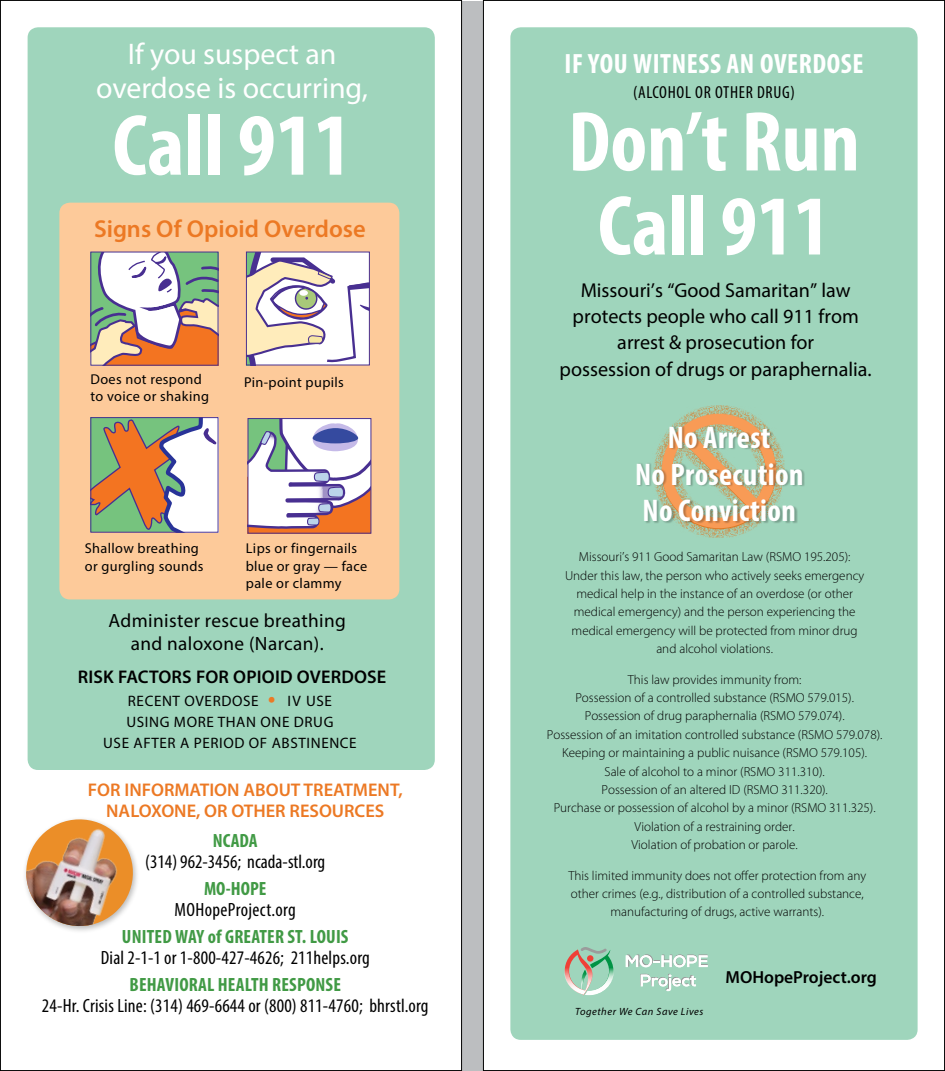
<style>
.page{position:relative;width:945px;height:1071px;background:#fff}
.page>*{position:absolute;margin:0;border:0;box-sizing:border-box;transform-origin:0 0}
.t1{font:700 condensed 87.5px "Myriad Pro";color:#fff}
.t2{font:700 condensed 85.75px/84px "Myriad Pro";color:#fff;text-align:center}
.t3{font:700 condensed 31.5px/36.6px "Myriad Pro";letter-spacing:.01em;color:#fff;text-align:center}
.t4{font:29.93px/33.2px "Myriad Pro";color:#fff;text-align:center}
.t5{font:700 condensed 28px "Myriad Pro";letter-spacing:.02em;color:#fff}
.t6{font:600 24.5px "Myriad Pro";color:#ec7924}
.t7{font:20.12px/26.2px "Myriad Pro";color:#000;text-align:center}
.t8{font:condensed 19.25px "Myriad Pro";letter-spacing:.01em;color:#000}
.t9{font:700 condensed 19.25px "Myriad Pro";letter-spacing:.01em;color:#419a45}
.t10{font:19.25px/22.8px "Myriad Pro";letter-spacing:.02em;color:#000;text-align:center}
.t11{font:600 18.38px/21px "Myriad Pro";color:#ec7924;text-align:center}
.t12{font:600 18.38px "Myriad Pro";letter-spacing:.01em;color:#000}
.t13{font:condensed 17.5px "Myriad Pro";letter-spacing:.04em;color:#000}
.t14{font:600 17.5px "Myriad Pro";color:#000}
.t15{font:15.05px/20.7px "Myriad Pro";letter-spacing:.04em;color:#000;text-align:center}
.t16{font:14.35px/17.2px "Myriad Pro";letter-spacing:.025em;color:#000}
.t17{font:300 13.12px/18.4px "Myriad Pro";color:#000;text-align:center}
.t18{font:italic 10.5px "Myriad Pro";letter-spacing:.05em;color:#000}
.s1{font-size:89.25px}
.s2{font-family:"Chaparral Pro";font-weight:700;font-size:20.12px;color:#ec7924}
</style>
<div class="page">
<div style="left:456px;top:1px;width:32px;height:1069px;background:#bcbec0"></div>
<div style="left:0;top:0;width:462px;height:1071px;background:#fff"></div>
<div style="left:483px;top:0;width:462px;height:1071px;background:#fff"></div>
<div style="left:28px;top:27px;width:407px;height:743px;background:#9fd5bc;border-radius:10px"></div>
<div style="left:59px;top:203px;width:340px;height:396px;background:#fdca9a;border-radius:10px"></div>
<svg style="left:92px;top:254px;width:124px;height:110px"></svg>
<div style="left:90px;top:252px;width:128px;height:114px;border:1px solid #493190"></div>
<svg style="left:92px;top:419px;width:124px;height:112px"></svg>
<div style="left:90px;top:417px;width:128px;height:116px;border:1px solid #493190"></div>
<svg style="left:248px;top:254px;width:120px;height:109px"></svg>
<div style="left:299px;top:290px;width:9px;height:6px;background:#fff;border-radius:50%"></div>
<div style="left:246px;top:252px;width:124px;height:113px;border:1px solid #493190"></div>
<svg style="left:250px;top:420px;width:119px;height:112px"></svg>
<div style="left:248px;top:418px;width:123px;height:116px;border:1px solid #493190"></div>
<img style="left:25px;top:819px;width:112px;height:112px">
<div style="left:510px;top:27px;width:408px;height:1013px;background:#9fd5bc;border-radius:10px"></div>
<div style="left:653px;top:405px;width:132px;height:133px;background:#dd7926;opacity:.69"></div>
<svg style="left:668px;top:419px;width:99px;height:109px"></svg>
<div style="left:637px;top:426px;width:168px;height:98px;background:#000;opacity:.24"></div>
<svg style="left:626px;top:954px;width:82px;height:13px"></svg>
<svg style="left:641px;top:974px;width:55px;height:17px"></svg>
<svg style="left:564px;top:947px;width:50px;height:49px"></svg>
<h3 class="t4" style="left:96px;top:37px;width:273px">If you suspect an overdose is occurring,</h3>
<h1 class="t1" style="left:113px;top:91px;width:241px">Call <span class="s1">911</span></h1>
<h3 class="t6" style="left:94px;top:213px;width:273px">Signs Of Opioid Overdose</h3>
<p class="t16" style="left:90px;top:371px;width:113px">Does not respond</p>
<p class="t16" style="left:244px;top:373px;width:101px">Pin-point pupils</p>
<p class="t16" style="left:90px;top:388px;width:120px">to voice or shaking</p>
<p class="t16" style="left:85px;top:540px;width:120px">Shallow breathing or gurgling sounds</p>
<p class="t16" style="left:246px;top:540px;width:123px">Lips or fingernails blue or gray — face pale or clammy</p>
<h3 class="t10" style="left:109px;top:609px;width:239px">Administer rescue breathing and naloxone (Narcan).</h3>
<h3 class="t12" style="left:78px;top:665px;width:310px">RISK FACTORS FOR OPIOID OVERDOSE</h3>
<p class="t15" style="left:103px;top:691px;width:255px">RECENT OVERDOSE <span class="s2">•</span> IV USE<br>USING MORE THAN ONE DRUG<br>USE AFTER A PERIOD OF ABSTINENCE</p>
<h3 class="t11" style="left:88px;top:779px;width:316px">FOR INFORMATION ABOUT TREATMENT,<br>NALOXONE, OR OTHER RESOURCES</h3>
<h3 class="t9" style="left:213px;top:828px;width:46px">NCADA</h3>
<h3 class="t8" style="left:145px;top:850px;width:181px">(314) 962-3456; ncada-stl.org</h3>
<h3 class="t9" style="left:204px;top:877px;width:64px">MO-HOPE</h3>
<h3 class="t8" style="left:175px;top:898px;width:123px">MOHopeProject.org</h3>
<h3 class="t9" style="left:122px;top:925px;width:228px">UNITED WAY of GREATER ST. LOUIS</h3>
<h3 class="t8" style="left:101px;top:946px;width:270px">Dial 2-1-1 or 1-800-427-4626; 211helps.org</h3>
<h3 class="t9" style="left:130px;top:973px;width:213px">BEHAVIORAL HEALTH RESPONSE</h3>
<h3 class="t8" style="left:42px;top:994px;width:388px">24-Hr. Crisis Line: (314) 469-6644 or (800) 811-4760; bhrstl.org</h3>
<h3 class="t5" style="left:565px;top:46px;width:300px">IF YOU WITNESS AN OVERDOSE</h3>
<h3 class="t13" style="left:633px;top:81px;width:163px">(ALCOHOL OR OTHER DRUG)</h3>
<h2 class="t2" style="left:568px;top:98px;width:293px">Don’t Run<br>Call 911</h2>
<h3 class="t7" style="left:560px;top:277px;width:314px">Missouri’s “Good Samaritan” law protects people who call 911 from arrest &amp; prosecution for<br>possession of drugs or paraphernalia.</h3>
<h3 class="t3" style="left:635px;top:418px;width:170px">No Arrest<br>No Prosecution<br>No Conviction</h3>
<p class="t17" style="left:565px;top:548px;width:301px">Missouri’s 911 Good Samaritan Law (RSMO 195.205):<br>Under this law, the person who actively seeks emergency medical help in the instance of an overdose (or other medical emergency) and the person experiencing the medical emergency will be protected from minor drug and alcohol violations.</p>
<p class="t17" style="left:547px;top:670px;width:337px">This law provides immunity from:<br>Possession of a controlled substance (RSMO 579.015).<br>Possession of drug paraphernalia (RSMO 579.074).<br>Possession of an imitation controlled substance (RSMO 579.078).<br>Keeping or maintaining a public nuisance (RSMO 579.105).<br>Sale of alcohol to a minor (RSMO 311.310).<br>Possession of an altered ID (RSMO 311.320).<br>Purchase or possession of alcohol by a minor (RSMO 311.325).<br>Violation of a restraining order.<br>Violation of probation or parole.</p>
<p class="t17" style="left:568px;top:866px;width:299px">This limited immunity does not offer protection from any other crimes (e.g., distribution of a controlled substance, manufacturing of drugs, active warrants).</p>
<p class="t18" style="left:575px;top:1005px;width:130px">Together We Can Save Lives</p>
<h3 class="t14" style="left:726px;top:966px;width:153px">MOHopeProject.org</h3>
</div>
